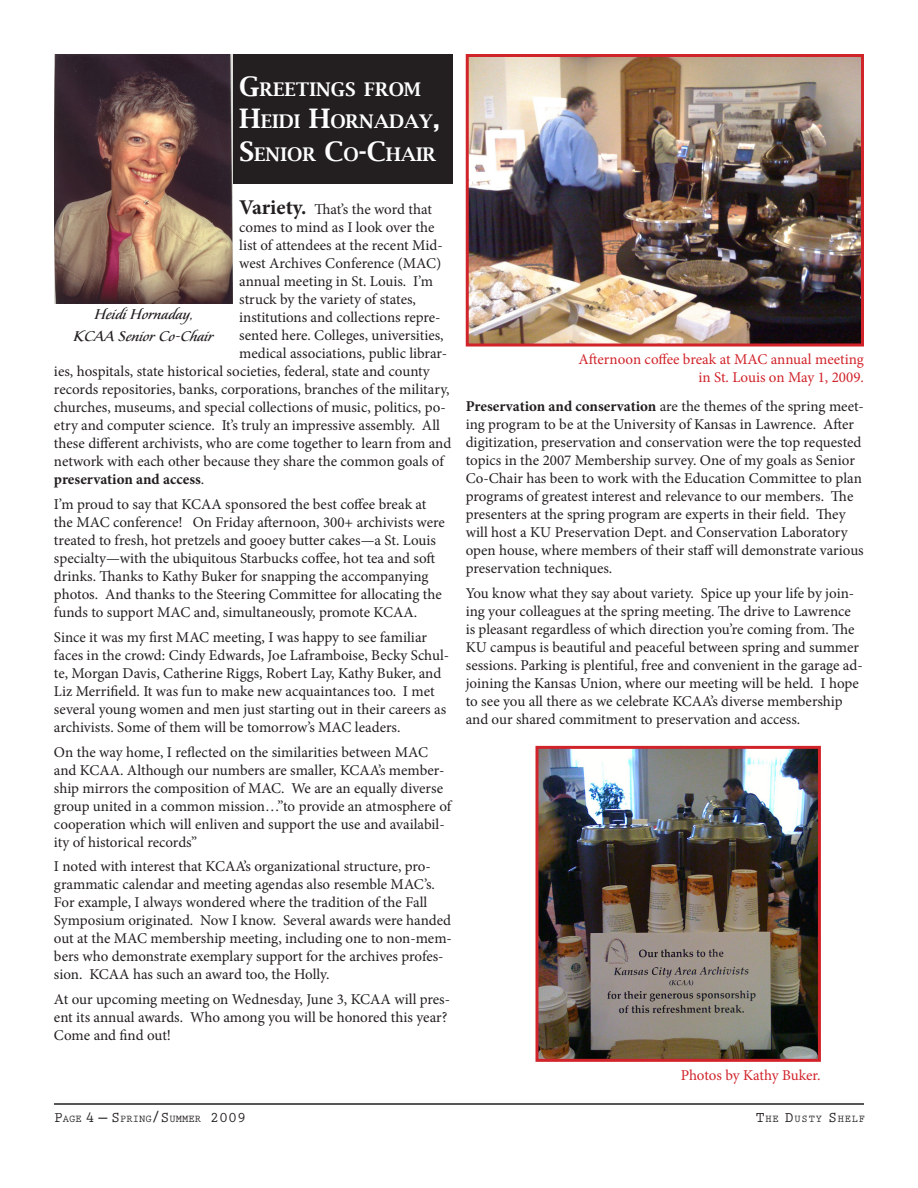
<style>
.page{position:relative;width:918px;height:1188px;background:#fff}
.page>*{position:absolute;margin:0;border:0;box-sizing:border-box;transform-origin:0 0}
.Heading_1{font:600 18.9px/32.4px "Lucida Bright";color:#fff}
.Body_Text{font:18px/21.6px "Florens";color:#231f20;text-align:center}
.body_text{font:15px/18px "Minion Pro";letter-spacing:-.005em;color:#231f20}
.body_text-2{font:15px/18px "Minion Pro";letter-spacing:-.005em;color:#d1232a;text-align:right}
.body_text-3{font:700 15px "Minion Pro";color:#231f20}
.t1{font:700 10.5px "Prestige Elite Std";color:#231f20}
.t2{font:700 10.5px "Prestige Elite Std";letter-spacing:.07em;color:#231f20}
.s1{font-size:27px}
.s2{font-weight:700;font-size:21px}
.s3{font-weight:400}
.s4{font-weight:700}
.s5{font-size:15px}
</style>
<div class="page">
<hr style="left:54px;top:1103px;width:810px;height:2px;background:#231f20">
<div style="left:54px;top:54px;width:398px;height:129px;background:#231f20"></div>
<img style="left:54px;top:54px;width:178px;height:249px">
<img style="left:470px;top:58px;width:390px;height:284px">
<div style="left:466px;top:54px;width:398px;height:292px;border:3px solid #d1232a"></div>
<img style="left:540px;top:750px;width:277px;height:308px">
<div style="left:536px;top:746px;width:285px;height:316px;border:3px solid #d1232a"></div>
<p class="Heading_1" style="left:239px;top:73px;width:202px"><span class="s1">G</span>REETINGS FROM<br><span class="s1">H</span>EIDI <span class="s1">H</span>ORNADAY<span class="s1">,</span></p>
<p class="Heading_1" style="left:239px;top:138px;width:199px"><span class="s1">S</span>ENIOR <span class="s1">C</span>O<span class="s1">-C</span>HAIR</p>
<p class="body_text" style="left:239px;top:201px;width:194px"><span class="s2">Variety.</span> That’s the word that</p>
<p class="body_text" style="left:239px;top:219px;width:197px">comes to mind as I look over the</p>
<p class="body_text" style="left:239px;top:237px;width:205px">list of attendees at the recent Mid-</p>
<p class="body_text" style="left:239px;top:255px;width:204px">west Archives Conference (MAC)</p>
<p class="body_text" style="left:239px;top:273px;width:195px">annual meeting in St. Louis. I’m</p>
<p class="body_text" style="left:239px;top:291px;width:178px">struck by the variety of states,</p>
<p class="body_text" style="left:239px;top:309px;width:203px">institutions and collections repre-</p>
<p class="body_text" style="left:239px;top:327px;width:206px">sented here. Colleges, universities,</p>
<p class="body_text" style="left:239px;top:345px;width:209px">medical associations, public librar-</p>
<p class="body_text" style="left:54px;top:363px;width:377px">ies, hospitals, state historical societies, federal, state and county</p>
<p class="body_text" style="left:54px;top:381px;width:397px">records repositories, banks, corporations, branches of the military,</p>
<p class="body_text" style="left:54px;top:399px;width:393px">churches, museums, and special collections of music, politics, po-</p>
<p class="body_text" style="left:54px;top:417px;width:388px">etry and computer science. It’s truly an impressive assembly. All</p>
<p class="body_text" style="left:54px;top:435px;width:399px">these different archivists, who are come together to learn from and</p>
<p class="body_text" style="left:54px;top:453px;width:391px">network with each other because they share the common goals of</p>
<p class="body_text-3" style="left:54px;top:469px;width:152px">preservation and access<span class="s3">.</span></p>
<p class="body_text" style="left:54px;top:495px;width:392px">I’m proud to say that KCAA sponsored the best coffee break at the MAC conference! On Friday afternoon, 300+ archivists were treated to fresh, hot pretzels and gooey butter cakes—a St. Louis specialty—with the ubiquitous Starbucks coffee, hot tea and soft drinks. Thanks to Kathy Buker for snapping the accompanying photos. And thanks to the Steering Committee for allocating the funds to support MAC and, simultaneously, promote KCAA.</p>
<p class="body_text" style="left:54px;top:628px;width:397px">Since it was my first MAC meeting, I was happy to see familiar faces in the crowd: Cindy Edwards, Joe Laframboise, Becky Schul&shy;te, Morgan Davis, Catherine Riggs, Robert Lay, Kathy Buker, and Liz Merrifield. It was fun to make new acquaintances too. I met several young women and men just starting out in their careers as archivists. Some of them will be tomorrow’s MAC leaders.</p>
<p class="body_text" style="left:54px;top:743px;width:399px">On the way home, I reflected on the similarities between MAC and KCAA. Although our numbers are smaller, KCAA’s member&shy;ship mirrors the composition of MAC. We are an equally diverse group united in a common mission…”to provide an atmosphere of cooperation which will enliven and support the use and availabil&shy;ity of historical records”</p>
<p class="body_text" style="left:54px;top:858px;width:399px">I noted with interest that KCAA’s organizational structure, pro&shy;grammatic calendar and meeting agendas also resemble MAC’s.<br>For example, I always wondered where the tradition of the Fall Symposium originated. Now I know. Several awards were handed out at the MAC membership meeting, including one to non-mem&shy;bers who demonstrate exemplary support for the archives profes&shy;sion. KCAA has such an award too, the Holly.</p>
<p class="body_text" style="left:54px;top:990px;width:398px">At our upcoming meeting on Wednesday, June 3, KCAA will pres&shy;ent its annual awards. Who among you will be honored this year?<br>Come and find out!</p>
<p class="Body_Text" style="left:74px;top:305px;width:142px">Heidi Hornaday,<br>KCAA Senior Co-Chair</p>
<p class="body_text-2" style="left:579px;top:350px;width:287px">Afternoon coffee break at MAC annual meeting in St. Louis on May 1, 2009.</p>
<p class="body_text" style="left:466px;top:398px;width:400px"><span class="s4">Preservation and conservation</span> are the themes of the spring meet&shy;ing program to be at the University of Kansas in Lawrence. After digitization, preservation and conservation were the top requested topics in the 2007 Membership survey. One of my goals as Senior Co-Chair has been to work with the Education Committee to plan programs of greatest interest and relevance to our members. The presenters at the spring program are experts in their field. They will host a KU Preservation Dept. and Conservation Laboratory open house, where members of their staff will demonstrate various preservation techniques.</p>
<p class="body_text" style="left:466px;top:584px;width:399px">You know what they say about variety. Spice up your life by join&shy;ing your colleagues at the spring meeting. The drive to Lawrence is pleasant regardless of which direction you’re coming from. The KU campus is beautiful and peaceful between spring and summer sessions. Parking is plentiful, free and convenient in the garage ad&shy;joining the Kansas Union, where our meeting will be held. I hope to see you all there as we celebrate KCAA’s diverse membership and our shared commitment to preservation and access.</p>
<p class="body_text-2" style="left:681px;top:1066px;width:141px">Photos by Kathy Buker.</p>
<p class="t1" style="left:54px;top:1113px;width:194px"><span class="s5">P</span>AGE <span class="s5">— S</span> PRING<span class="s5">/S</span> UMMER <span class="s5">2009</span></p>
<p class="t2" style="left:756px;top:1113px;width:111px"><span class="s5">T</span>HE <span class="s5">D</span>USTY <span class="s5">S</span> HELF</p>
</div>
